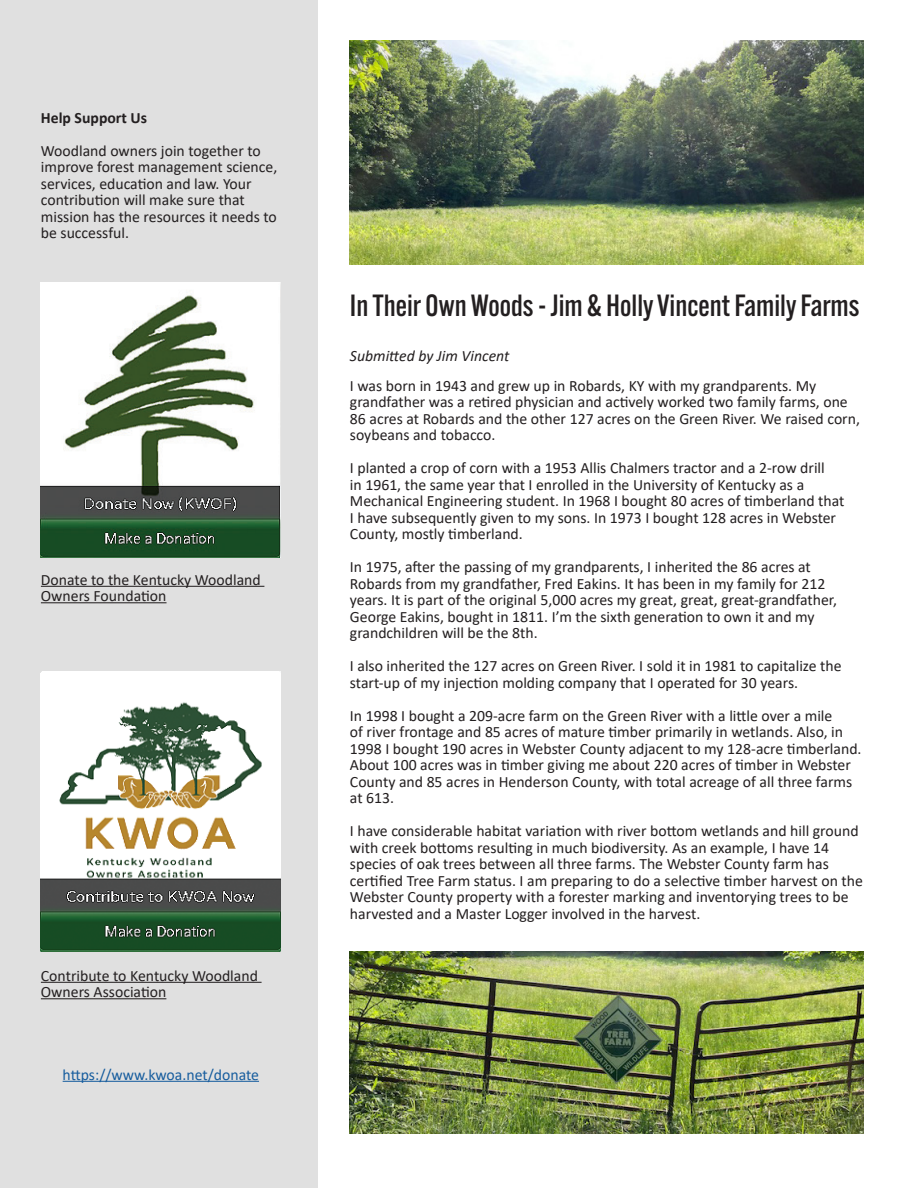
<style>
.page{position:relative;width:918px;height:1188px;background:#fff}
.page>*{position:absolute;margin:0;border:0;box-sizing:border-box;transform-origin:0 0}
.t1{font:500 30px "Alternate Gothic ATF";color:#231f20}
.t2{font:15.75px/16.5px "Calibri";color:#231f20}
.t3{font:15.75px "Calibri";color:#175d9e}
.t4{font:italic 15.75px "Calibri";color:#231f20}
.t5{font:700 15.75px "Calibri";color:#231f20}
</style>
<div class="page">
<div style="left:0;top:0;width:318px;height:1188px;background:#e0e0e0"></div>
<hr style="left:41px;top:586px;width:223px;height:1px;background:#231f20">
<hr style="left:41px;top:602px;width:126px;height:1px;background:#231f20">
<hr style="left:41px;top:982px;width:221px;height:1px;background:#231f20">
<hr style="left:41px;top:998px;width:125px;height:1px;background:#231f20">
<hr style="left:63px;top:1081px;width:196px;height:1px;background:#175d9e">
<img style="left:41px;top:283px;width:240px;height:274px">
<img style="left:41px;top:672px;width:240px;height:279px">
<img style="left:350px;top:40px;width:514px;height:225px">
<img style="left:350px;top:951px;width:514px;height:183px">
<p class="t5" style="left:41px;top:106px;width:108px">Help Support Us</p>
<p class="t2" style="left:41px;top:142px;width:238px">Woodland owners join together to improve forest management science, services, education and law. Your contribution will make sure that mission has the resources it needs to be successful.</p>
<p class="t2" style="left:41px;top:571px;width:221px">Donate to the Kentucky Woodland<br>Owners Foundation</p>
<p class="t2" style="left:41px;top:967px;width:219px">Contribute to Kentucky Woodland<br>Owners Association</p>
<p class="t3" style="left:63px;top:1063px;width:198px">https://www.kwoa.net/donate</p>
<p class="t1" style="left:350px;top:287px;width:511px">In Their Own Woods - Jim &amp; Holly Vincent Family Farms</p>
<p class="t4" style="left:350px;top:345px;width:161px">Submitted by Jim Vincent</p>
<p class="t2" style="left:350px;top:377px;width:512px">I was born in 1943 and grew up in Robards, KY with my grandparents. My grandfather was a retired physician and actively worked two family farms, one 86 acres at Robards and the other 127 acres on the Green River. We raised corn, soybeans and tobacco.</p>
<p class="t2" style="left:350px;top:459px;width:496px">I planted a crop of corn with a 1953 Allis Chalmers tractor and a 2-row drill<br>in 1961, the same year that I enrolled in the University of Kentucky as a Mechanical Engineering student. In 1968 I bought 80 acres of timberland that I have subsequently given to my sons. In 1973 I bought 128 acres in Webster County, mostly timberland.</p>
<p class="t2" style="left:350px;top:558px;width:488px">In 1975, after the passing of my grandparents, I inherited the 86 acres at Robards from my grandfather, Fred Eakins. It has been in my family for 212 years. It is part of the original 5,000 acres my great, great, great-grandfather, George Eakins, bought in 1811. I’m the sixth generation to own it and my grandchildren will be the 8th.</p>
<p class="t2" style="left:350px;top:657px;width:493px">I also inherited the 127 acres on Green River. I sold it in 1981 to capitalize the start-up of my injection molding company that I operated for 30 years.</p>
<p class="t2" style="left:350px;top:707px;width:513px">In 1998 I bought a 209-acre farm on the Green River with a little over a mile<br>of river frontage and 85 acres of mature timber primarily in wetlands. Also, in 1998 I bought 190 acres in Webster County adjacent to my 128-acre timberland.<br>About 100 acres was in timber giving me about 220 acres of timber in Webster County and 85 acres in Henderson County, with total acreage of all three farms at 613.</p>
<p class="t2" style="left:350px;top:822px;width:515px">I have considerable habitat variation with river bottom wetlands and hill ground with creek bottoms resulting in much biodiversity. As an example, I have 14 species of oak trees between all three farms. The Webster County farm has certified Tree Farm status. I am preparing to do a selective timber harvest on the Webster County property with a forester marking and inventorying trees to be harvested and a Master Logger involved in the harvest.</p>
</div>
